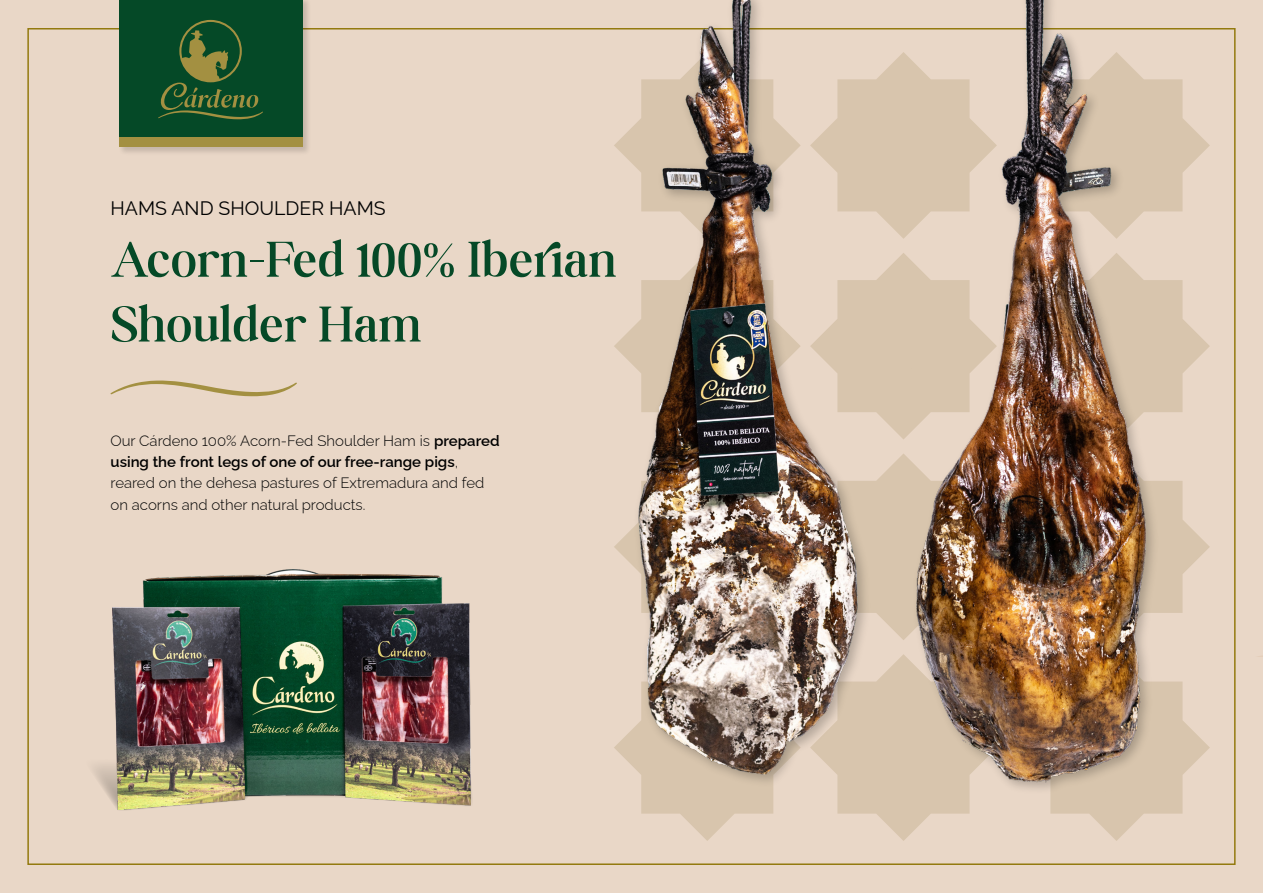
<style>
.page{position:relative;width:1263px;height:893px;background:#e9d7c7}
.page>*{position:absolute;margin:0;border:0;box-sizing:border-box;transform-origin:0 0}
.t1{font:300 54px/64.8px "Boston Angel";color:#054927}
.t2{font:19.5px "Raleway";color:#000}
.t3{font:300 15px/21px "Raleway";color:#000}
.s1{font-weight:600}
</style>
<div class="page">
<svg style="left:110px;top:380px;width:187px;height:16px"></svg>
<svg style="left:94px;top:756px;width:378px;height:54px"></svg>
<img style="left:112px;top:569px;width:358px;height:240px">
<img style="left:116px;top:0;width:198px;height:153px">
<div style="left:119px;top:0;width:184px;height:146px;background:#054927"></div>
<div style="left:119px;top:137px;width:184px;height:9px;background:#a39041"></div>
<svg style="left:158px;top:20px;width:105px;height:99px"></svg>
<svg style="left:1050px;top:681px;width:160px;height:160px"></svg>
<svg style="left:1162px;top:481px;width:48px;height:132px"></svg>
<svg style="left:1162px;top:280px;width:48px;height:132px"></svg>
<svg style="left:1162px;top:79px;width:48px;height:133px"></svg>
<svg style="left:837px;top:654px;width:133px;height:187px"></svg>
<svg style="left:875px;top:454px;width:33px;height:186px;background:#dac7b0"></svg>
<svg style="left:875px;top:253px;width:33px;height:186px;background:#dac7b0"></svg>
<svg style="left:875px;top:52px;width:33px;height:187px;background:#dac7b0"></svg>
<svg style="left:614px;top:732px;width:159px;height:109px"></svg>
<svg style="left:614px;top:531px;width:16px;height:32px"></svg>
<svg style="left:614px;top:330px;width:16px;height:32px"></svg>
<svg style="left:614px;top:130px;width:16px;height:31px"></svg>
<img style="left:630px;top:28px;width:245px;height:763px">
<img style="left:639px;top:0;width:218px;height:774px">
<img style="left:908px;top:28px;width:254px;height:780px">
<img style="left:912px;top:0;width:233px;height:792px">
<h2 class="t2" style="left:111px;top:193px;width:277px">HAMS AND SHOULDER HAMS</h2>
<h1 class="t1" style="left:111px;top:227px;width:507px">Acorn-Fed 100% Iberian<br>Shoulder Ham</h1>
<p class="t3" style="left:111px;top:429px;width:391px">Our Cárdeno 100% Acorn-Fed Shoulder Ham is <span class="s1">prepared using the front legs of one of our free-range pigs</span>, reared on the dehesa pastures of Extremadura and fed on acorns and other natural products.</p>
</div>
